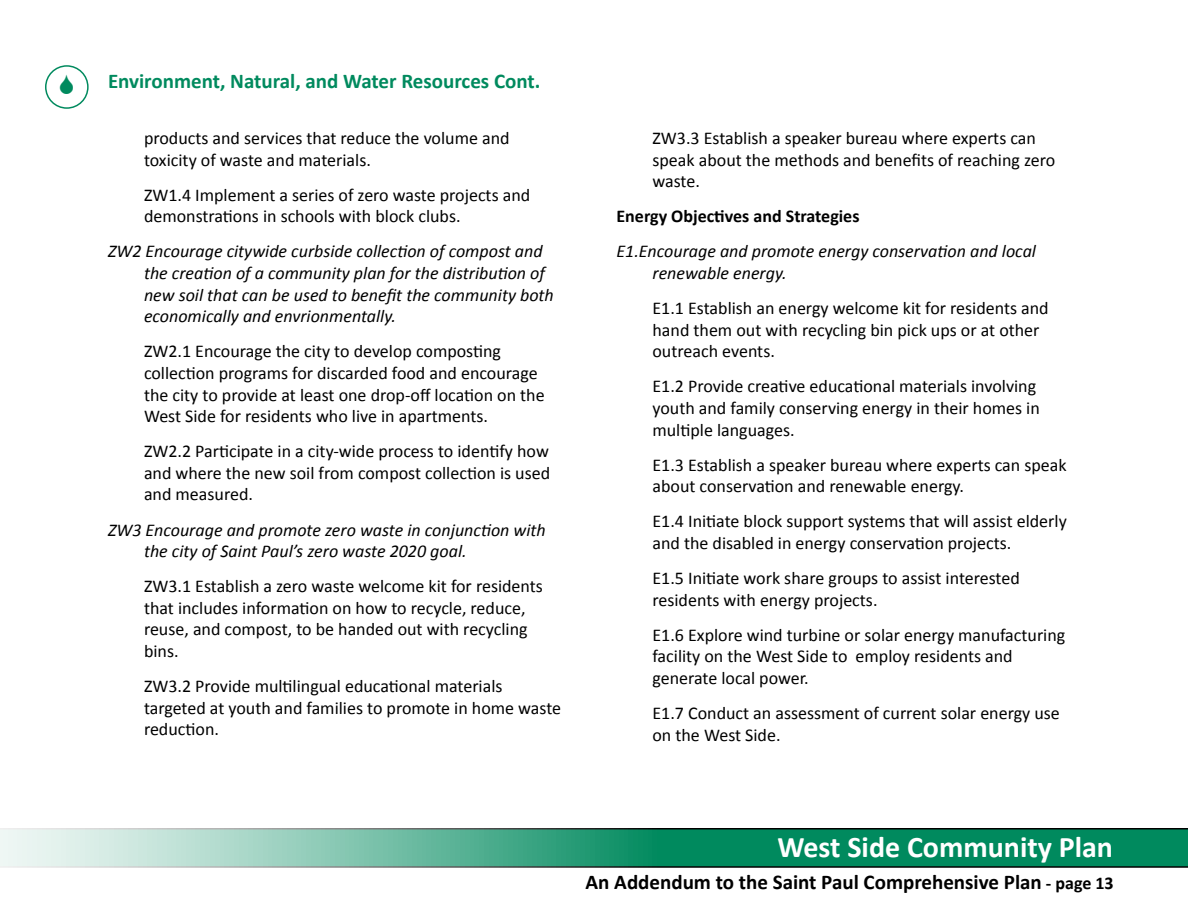
<style>
.page{position:relative;width:1188px;height:918px;background:#fff}
.page>*{position:absolute;margin:0;border:0;box-sizing:border-box;transform-origin:0 0}
.t1{font:700 30px "Calibri";color:#fff}
.t2{font:700 21px "Calibri";color:#000}
.t3{font:700 21px "Calibri";color:#008a5e}
.t4{font:18px/21.6px "Calibri";color:#000}
.t5{font:italic 18px/21.6px "Calibri";color:#000}
.t6{font:700 18px "Calibri";color:#000}
.s1{font-size:18px}
</style>
<div class="page">
<svg style="left:0;top:828px;width:1188px;height:40px;background:#4ba588"></svg>
<div style="left:45px;top:65px;width:44px;height:44px;border:2px solid #008a5e;border-radius:50%"></div>
<p class="t3" style="left:108px;top:68px;width:434px">Environment, Natural, and Water Resources Cont.</p>
<p class="t4" style="left:144px;top:127px;width:367px">products and services that reduce the volume and toxicity of waste and materials.</p>
<p class="t4" style="left:144px;top:184px;width:388px">ZW1.4 Implement a series of zero waste projects and demonstrations in schools with block clubs.</p>
<p class="t5" style="left:144px;top:240px;width:411px;text-indent:-36px">ZW2 Encourage citywide curbside collection of compost and the creation of a community plan for the distribution of new soil that can be used to benefit the community both economically and envrionmentally.</p>
<p class="t4" style="left:144px;top:341px;width:402px">ZW2.1 Encourage the city to develop composting collection programs for discarded food and encourage the city to provide at least one drop-off location on the West Side for residents who live in apartments.</p>
<p class="t4" style="left:144px;top:440px;width:408px;text-align:justify">ZW2.2 Participate in a city-wide process to identify how and where the new soil from compost collection is used and measured.</p>
<p class="t5" style="left:144px;top:518px;width:403px;text-indent:-36px">ZW3 Encourage and promote zero waste in conjunction with the city of Saint Paul’s zero waste 2020 goal.</p>
<p class="t4" style="left:144px;top:575px;width:400px">ZW3.1 Establish a zero waste welcome kit for residents that includes information on how to recycle, reduce, reuse, and compost, to be handed out with recycling bins.</p>
<p class="t4" style="left:144px;top:675px;width:419px">ZW3.2 Provide multilingual educational materials targeted at youth and families to promote in home waste reduction.</p>
<p class="t4" style="left:652px;top:127px;width:404px">ZW3.3 Establish a speaker bureau where experts can speak about the methods and benefits of reaching zero waste.</p>
<p class="t6" style="left:616px;top:205px;width:245px">Energy Objectives and Strategies</p>
<p class="t5" style="left:652px;top:240px;width:385px;text-indent:-36px">E1.Encourage and promote energy conservation and local renewable energy.</p>
<p class="t4" style="left:652px;top:297px;width:398px">E1.1 Establish an energy welcome kit for residents and hand them out with recycling bin pick ups or at other outreach events.</p>
<p class="t4" style="left:652px;top:376px;width:389px">E1.2 Provide creative educational materials involving youth and family conserving energy in their homes in multiple languages.</p>
<p class="t4" style="left:652px;top:454px;width:416px">E1.3 Establish a speaker bureau where experts can speak about conservation and renewable energy.</p>
<p class="t4" style="left:652px;top:511px;width:416px">E1.4 Initiate block support systems that will assist elderly and the disabled in energy conservation projects.</p>
<p class="t4" style="left:652px;top:567px;width:369px">E1.5 Initiate work share groups to assist interested residents with energy projects.</p>
<p class="t4" style="left:652px;top:624px;width:414px">E1.6 Explore wind turbine or solar energy manufacturing facility on the West Side to employ residents and generate local power.</p>
<p class="t4" style="left:652px;top:702px;width:409px">E1.7 Conduct an assessment of current solar energy use on the West Side.</p>
<h1 class="t1" style="left:777px;top:828px;width:337px">West Side Community Plan</h1>
<p class="t2" style="left:586px;top:868px;width:530px">An Addendum to the Saint Paul Comprehensive Plan <span class="s1">- page 13</span></p>
</div>
